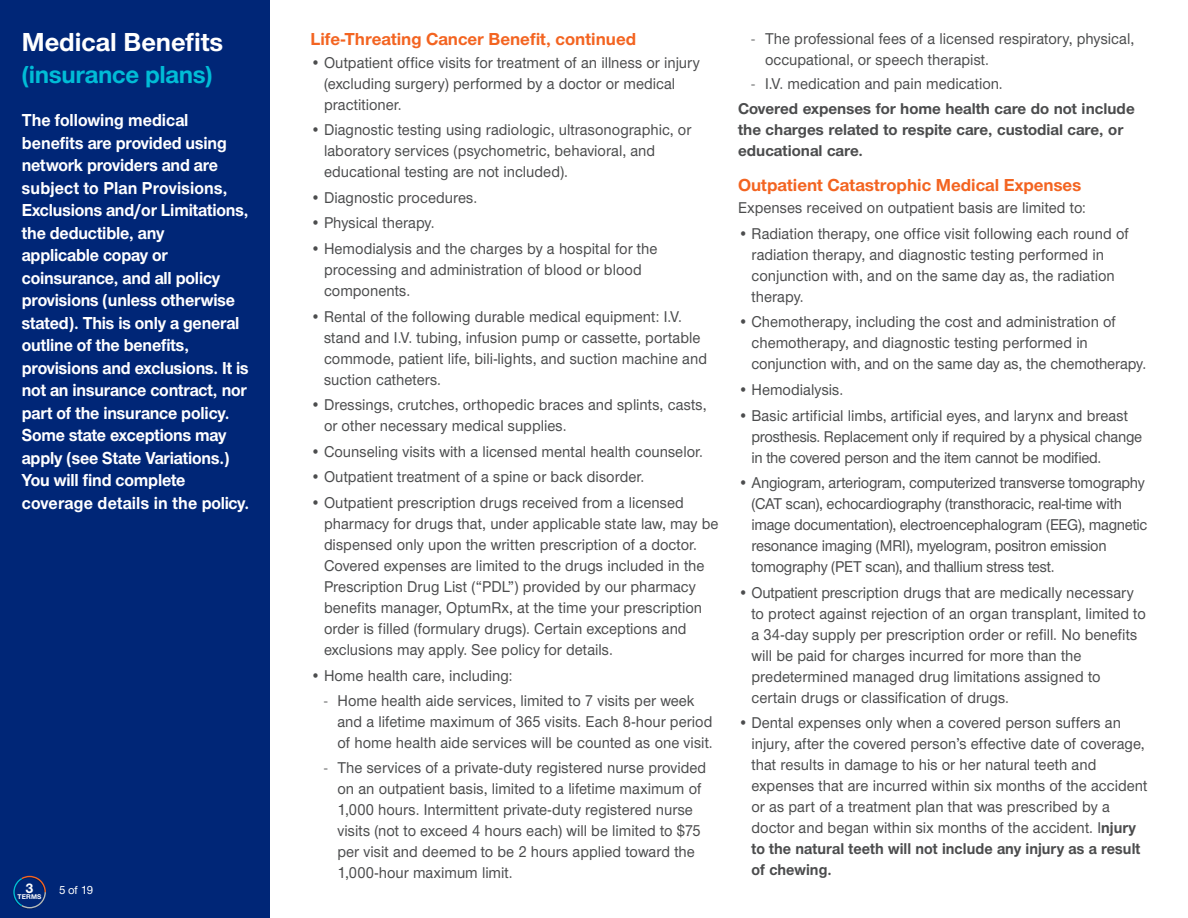
<style>
.page{position:relative;width:1188px;height:918px;background:#fff}
.page>*{position:absolute;margin:0;border:0;box-sizing:border-box;transform-origin:0 0}
.t1{font:700 27px "UHC Sans";color:#fff}
.t2{font:700 25.5px "UHC Sans";letter-spacing:-.01em;color:#00bcd6}
.t3{font:700 18px/22.5px "UHC Sans";letter-spacing:-.01em;color:#fff;scale:.95 1}
.Provisions_ORANGE_Su{font:700 18px "UHC Sans";color:#f36421}
.Provisions___Bullets{font:500 16.2px/21px "UHC Sans";color:#4b4c4d;scale:.95 1}
.Provisions___Bullets-2{font:500 16.2px/21px "UHC Sans";letter-spacing:-.02em;color:#4b4c4d;scale:.95 1}
.Body_Copy{font:700 16.2px/21px "UHC Sans";color:#4b4c4d}
.t4{font:700 14.1px "UHC Sans";color:#fff}
.t5{font:500 12px "UHC Sans";color:#fff}
.t6{font:700 7.05px "UHC Sans";letter-spacing:.015em;color:#fff}
.s1{font-weight:400}
.s2{font-weight:700}
</style>
<div class="page">
<div style="left:0;top:0;width:270px;height:918px;background:#002677"></div>
<div style="left:13px;top:877px;width:32px;height:33px;border:2px solid #e1e2e2;border-radius:50%"></div>
<div style="left:13px;top:876px;width:33px;height:33px;border:2px solid #cacccc;border-radius:50%"></div>
<svg style="left:13px;top:876px;width:33px;height:32px"></svg>
<h1 class="t1" style="left:22px;top:24px;width:203px">Medical Benefits</h1>
<h2 class="t2" style="left:22px;top:57px;width:192px">(insurance plans)</h2>
<p class="t3" style="left:22px;top:108px;width:241px">The following medical benefits are provided using network providers and are subject to Plan Provisions,<br>Exclusions and/or Limitations, the deductible, any<br>applicable copay or coinsurance, and all policy provisions (unless otherwise stated). This is only a general outline of the benefits, provisions and exclusions. It is not an insurance contract, nor part of the insurance policy.<br>Some state exceptions may apply (see State Variations.)<br>You will find complete coverage details in the policy.</p>
<p class="t4" style="left:26px;top:878px;width:10px">3</p>
<p class="t6" style="left:18px;top:892px;width:26px">TERMS</p>
<p class="t5" style="left:59px;top:882px;width:36px">5 of 19</p>
<p class="Provisions_ORANGE_Su" style="left:310px;top:27px;width:327px">Life-Threating Cancer Benefit, continued</p>
<p class="Provisions___Bullets" style="left:324px;top:51px;width:397px;text-indent:-14px">• Outpatient office visits for treatment of an illness or injury (excluding surgery) performed by a doctor or medical practitioner.</p>
<p class="Provisions___Bullets" style="left:324px;top:119px;width:388px;text-indent:-14px">• Diagnostic testing using radiologic, ultrasonographic, or laboratory services (psychometric, behavioral, and educational testing are not included).</p>
<p class="Provisions___Bullets" style="left:310px;top:186px;width:177px">• Diagnostic procedures.</p>
<p class="Provisions___Bullets" style="left:310px;top:212px;width:132px">• Physical therapy.</p>
<p class="Provisions___Bullets" style="left:324px;top:237px;width:353px;text-indent:-14px">• Hemodialysis and the charges by a hospital for the processing and administration of blood or blood components.</p>
<p class="Provisions___Bullets" style="left:324px;top:305px;width:405px;text-indent:-14px">• Rental of the following durable medical equipment: I.V. stand and I.V. tubing, infusion pump or cassette, portable commode, patient life, bili-lights, and suction machine and suction catheters.</p>
<p class="Provisions___Bullets" style="left:324px;top:394px;width:404px;text-indent:-14px">• Dressings, crutches, orthopedic braces and splints, casts, or other necessary medical supplies.</p>
<p class="Provisions___Bullets" style="left:310px;top:440px;width:415px">• Counseling visits with a licensed mental health counselor.</p>
<p class="Provisions___Bullets" style="left:310px;top:466px;width:353px">• Outpatient treatment of a spine or back disorder.</p>
<p class="Provisions___Bullets" style="left:324px;top:491px;width:417px;text-indent:-14px">• Outpatient prescription drugs received from a licensed pharmacy for drugs that, under applicable state law, may be dispensed only upon the written prescription of a doctor.<br>Covered expenses are limited to the drugs included in the Prescription Drug List (“PDL”) provided by our pharmacy benefits manager, OptumRx, at the time your prescription order is filled (formulary drugs). Certain exceptions and exclusions may apply. See policy for details.</p>
<p class="Provisions___Bullets" style="left:310px;top:664px;width:214px">• Home health care, including:</p>
<p class="Provisions___Bullets" style="left:338px;top:690px;width:397px;text-indent:-14px"><span class="s1">-</span> Home health aide services, limited to 7 visits per week and a lifetime maximum of 365 visits. Each 8-hour period of home health aide services will be counted as one visit.</p>
<p class="Provisions___Bullets" style="left:338px;top:756px;width:390px;text-indent:-14px"><span class="s1">-</span> The services of a private-duty registered nurse provided on an outpatient basis, limited to a lifetime maximum of 1,000 hours. Intermittent private-duty registered nurse visits (not to exceed 4 hours each) will be limited to $75 per visit and deemed to be 2 hours applied toward the 1,000-hour maximum limit.</p>
<p class="Provisions___Bullets" style="left:765px;top:27px;width:390px;text-indent:-14px"><span class="s1">-</span> The professional fees of a licensed respiratory, physical, occupational, or speech therapist.</p>
<p class="Provisions___Bullets" style="left:752px;top:73px;width:266px"><span class="s1">-</span> I.V. medication and pain medication.</p>
<p class="Body_Copy" style="left:738px;top:97px;width:398px">Covered expenses for home health care do not include the charges related to respite care, custodial care, or educational care.</p>
<p class="Provisions_ORANGE_Su" style="left:738px;top:173px;width:345px">Outpatient Catastrophic Medical Expenses</p>
<p class="Provisions___Bullets" style="left:738px;top:197px;width:368px">Expenses received on outpatient basis are limited to:</p>
<p class="Provisions___Bullets" style="left:752px;top:222px;width:399px;text-indent:-14px">• Radiation therapy, one office visit following each round of radiation therapy, and diagnostic testing performed in conjunction with, and on the same day as, the radiation therapy.</p>
<p class="Provisions___Bullets" style="left:752px;top:311px;width:417px;text-indent:-14px">• Chemotherapy, including the cost and administration of chemotherapy, and diagnostic testing performed in conjunction with, and on the same day as, the chemotherapy.</p>
<p class="Provisions___Bullets" style="left:738px;top:378px;width:112px">• Hemodialysis.</p>
<p class="Provisions___Bullets" style="left:752px;top:404px;width:413px;text-indent:-14px">• Basic artificial limbs, artificial eyes, and larynx and breast prosthesis. Replacement only if required by a physical change in the covered person and the item cannot be modified.</p>
<p class="Provisions___Bullets-2" style="left:752px;top:472px;width:418px;text-indent:-14px">• Angiogram, arteriogram, computerized transverse tomography (CAT scan), echocardiography (transthoracic, real-time with image documentation), electroencephalogram (EEG), magnetic resonance imaging (MRI), myelogram, positron emission tomography (PET scan), and thallium stress test.</p>
<p class="Provisions___Bullets" style="left:752px;top:581px;width:417px;text-indent:-14px">• Outpatient prescription drugs that are medically necessary to protect against rejection of an organ transplant, limited to a 34-day supply per prescription order or refill. No benefits will be paid for charges incurred for more than the predetermined managed drug limitations assigned to certain drugs or classification of drugs.</p>
<p class="Provisions___Bullets" style="left:752px;top:712px;width:418px;text-indent:-14px">• Dental expenses only when a covered person suffers an injury, after the covered person’s effective date of coverage, that results in damage to his or her natural teeth and expenses that are incurred within six months of the accident or as part of a treatment plan that was prescribed by a doctor and began within six months of the accident. I<span class="s2">njury to the natural teeth will not include any injury as a result of chewing.</span></p>
</div>
